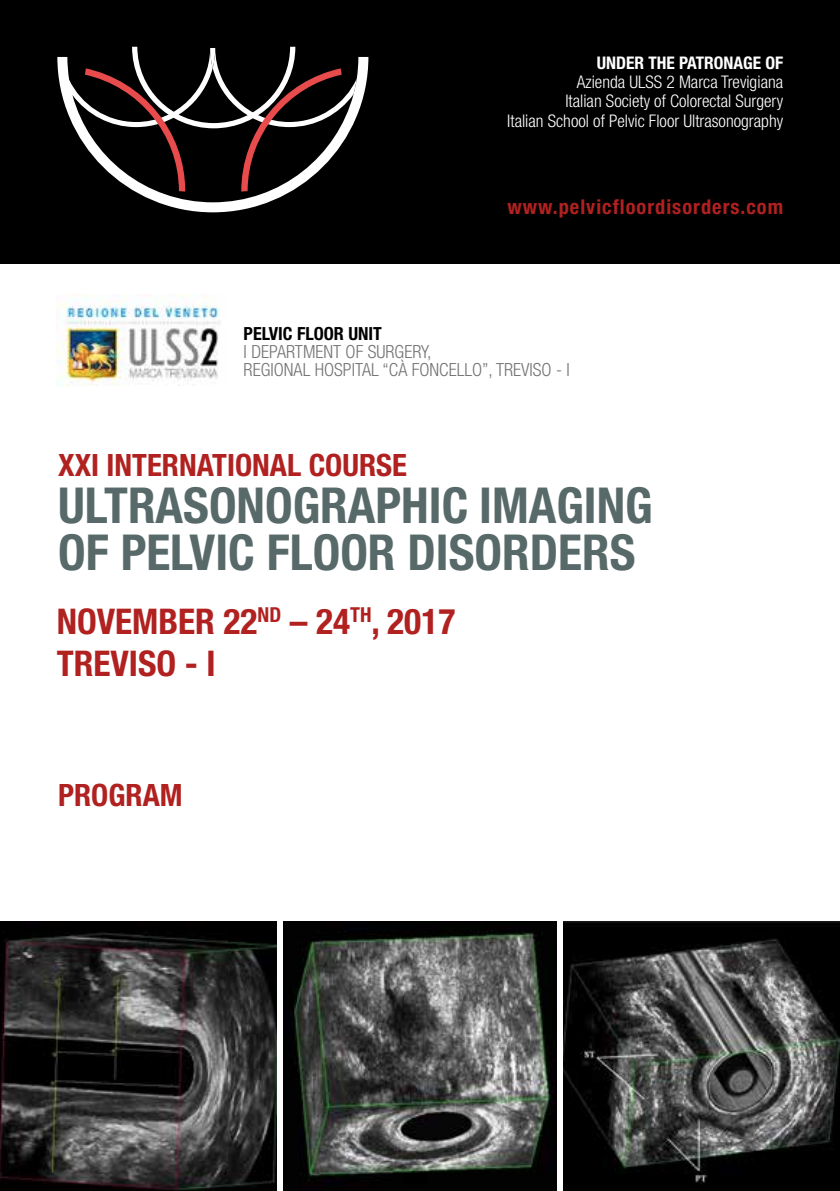
<style>
.page{position:relative;width:840px;height:1191px;background:#fff}
.page>*{position:absolute;margin:0;border:0;box-sizing:border-box;transform-origin:0 0}
.t1{font:700 condensed 49.6px/47.6px "Helvetica Neue LT Pro";color:#576968}
.t2{font:700 condensed 35.4px/42px "Helvetica Neue LT Pro";color:#b02120}
.t3{font:700 condensed 30.8px "Helvetica Neue LT Pro";color:#b02120}
.t4{font:700 condensed 20.4px "Helvetica Neue LT Pro";letter-spacing:.05em;color:#b02120}
.t5{font:300 condensed 18.2px/18.2px "Helvetica Neue LT Pro";color:#757474}
.t6{font:700 condensed 18.2px "Helvetica Neue LT Pro";color:#000}
.t7{font:300 condensed 17.4px/19.2px "Helvetica Neue LT Pro";color:#fff;text-align:right}
.t8{font:700 condensed 17.4px "Helvetica Neue LT Pro";color:#fff}
</style>
<div class="page">
<div style="left:0;top:0;width:839px;height:263px;background:#000"></div>
<svg style="left:57px;top:56px;width:311px;height:156px"></svg>
<svg style="left:85px;top:47px;width:271px;height:145px"></svg>
<img style="left:57px;top:295px;width:163px;height:91px">
<img style="left:0;top:921px;width:277px;height:270px">
<svg style="left:283px;top:921px;width:273px;height:270px;background:#464946"></svg>
<svg style="left:563px;top:921px;width:276px;height:270px;background:#353635"></svg>
<p class="t8" style="left:596px;top:52px;width:188px">UNDER THE PATRONAGE OF</p>
<p class="t7" style="left:507px;top:72px;width:277px">Azienda ULSS 2 Marca Trevigiana<br>Italian Society of Colorectal Surgery<br>Italian School of Pelvic Floor Ultrasonography</p>
<p class="t4" style="left:507px;top:195px;width:277px">www.pelvicfloordisorders.com</p>
<p class="t6" style="left:243px;top:323px;width:140px">PELVIC FLOOR UNIT</p>
<p class="t5" style="left:243px;top:343px;width:327px">I DEPARTMENT OF SURGERY,<br>REGIONAL HOSPITAL “CÀ FONCELLO”, TREVISO - I</p>
<h3 class="t3" style="left:58px;top:446px;width:350px">XXI INTERNATIONAL COURSE</h3>
<h1 class="t1" style="left:58px;top:480px;width:596px">ULTRASONOGRAPHIC IMAGING<br>OF PELVIC FLOOR DISORDERS</h1>
<h2 class="t2" style="left:57px;top:600px;width:400px">NOVEMBER 22<sup>ND</sup> – 24<sup>TH</sup>, 2017<br>TREVISO - I</h2>
<h3 class="t3" style="left:58px;top:776px;width:126px">PROGRAM</h3>
</div>
